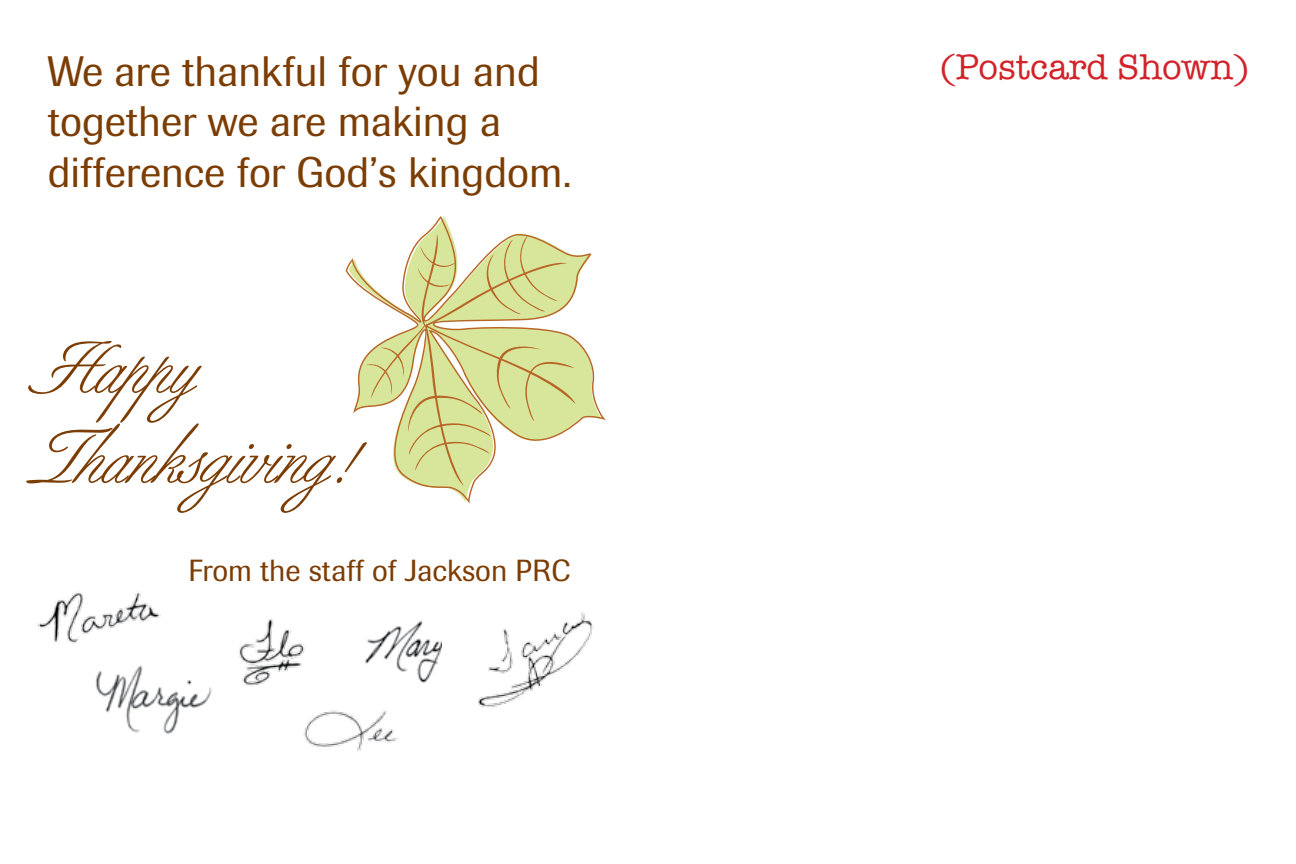
<style>
.page{position:relative;width:1296px;height:864px;background:#fff}
.page>*{position:absolute;margin:0;border:0;box-sizing:border-box;transform-origin:0 0}
.t1{font:75px/90px "Berthold Script";letter-spacing:-.03em;color:#7c3d05}
.t2{font:42.3px/50.7px "Imago";color:#7c3d05}
.t3{font:36px "American Typewriter";color:#d2232a}
.t4{font:30.3px "Imago";color:#7c3d05}
</style>
<div class="page">
<svg style="left:346px;top:216px;width:260px;height:288px"></svg>
<svg style="left:367px;top:234px;width:209px;height:252px;fill:#d8e69c"></svg>
<img style="left:95px;top:667px;width:117px;height:67px">
<img style="left:365px;top:620px;width:76px;height:63px">
<img style="left:303px;top:710px;width:95px;height:41px">
<img style="left:478px;top:612px;width:116px;height:95px">
<img style="left:239px;top:619px;width:66px;height:68px">
<img style="left:38px;top:591px;width:123px;height:76px">
<p class="t2" style="left:48px;top:46px;width:525px">We are thankful for you and together we are making a difference for God’s kingdom.</p>
<h1 class="t1" style="left:26px;top:330px;width:320px">Happy<br>Thanksgiving!</h1>
<p class="t4" style="left:189px;top:552px;width:383px">From the staff of Jackson PRC</p>
<p class="t3" style="left:940px;top:39px;width:312px">(Postcard Shown)</p>
</div>
